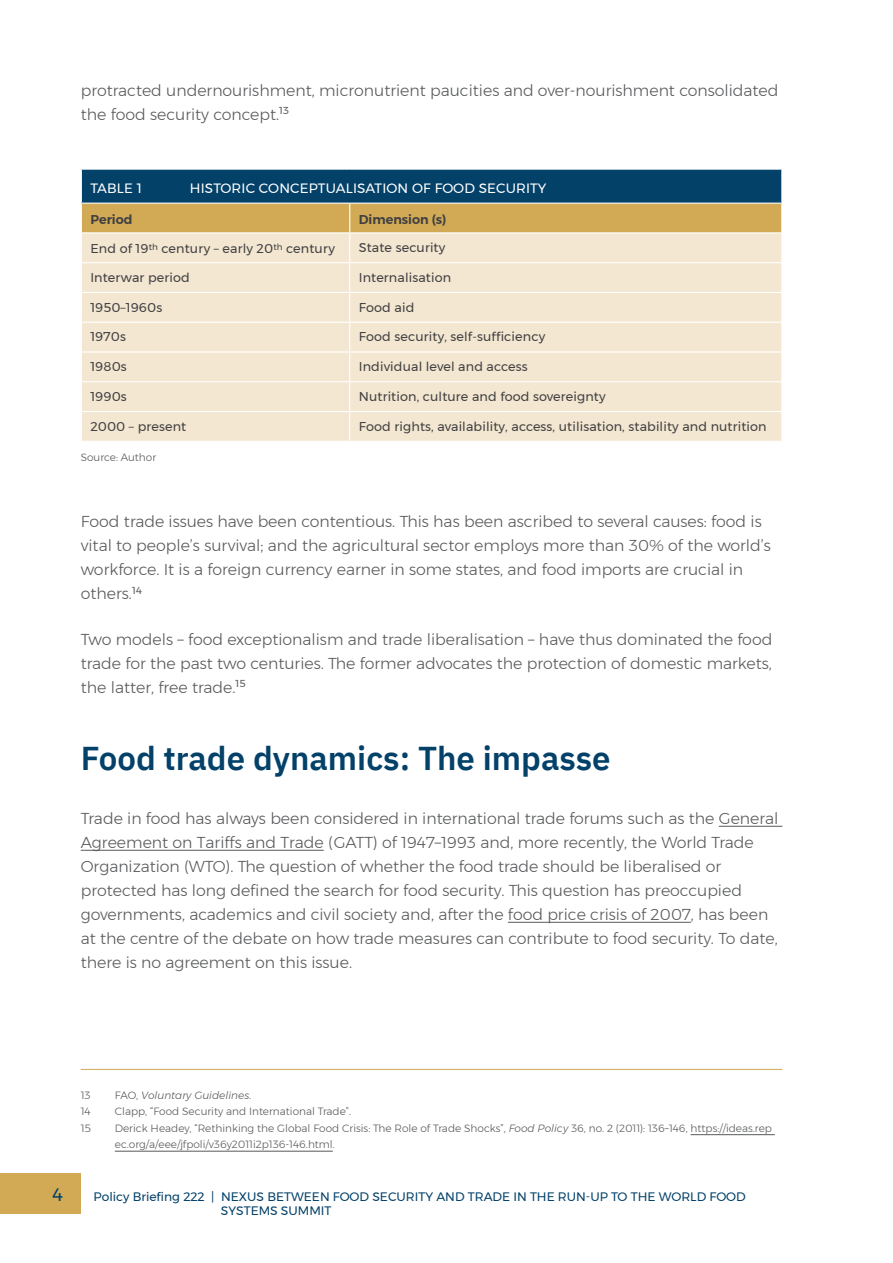
<style>
.page{position:relative;width:893px;height:1263px;background:#fff}
.page>*{position:absolute;margin:0;border:0;box-sizing:border-box;transform-origin:0 0}
.t1{font:600 33px "IBM Plex Sans";color:#034169}
.t2{font:18px "Montserrat";color:#034169}
.t3{font:300 15.75px/24px "Montserrat";color:#58595b}
.t4{font:13.5px "Montserrat";letter-spacing:.01em;color:#fff}
.t5{font:12.75px "Montserrat";letter-spacing:.01em;color:#414042}
.t6{font:600 12.75px "Montserrat";color:#414042}
.t7{font:12.3px/14.7px "Montserrat";color:#034169}
.t8{font:300 10.5px/16.5px "Montserrat";color:#58595b}
.t9{font:italic 300 10.5px "Montserrat";color:#58595b}
.s1{font-style:normal}
.s2{font-style:italic}
</style>
<div class="page">
<div style="left:0;top:1172px;width:81px;height:41px;background:#d2aa56"></div>
<hr style="left:719px;top:826px;width:63px;height:1px;background:#58595b">
<hr style="left:81px;top:850px;width:243px;height:1px;background:#58595b">
<hr style="left:508px;top:922px;width:183px;height:1px;background:#58595b">
<div style="left:81px;top:169px;width:701px;height:34px;background:#034169"></div>
<hr style="left:81px;top:169px;width:269px;height:1px;background:#fff">
<hr style="left:81px;top:170px;width:1px;height:33px;background:#fff">
<hr style="left:350px;top:169px;width:432px;height:1px;background:#fff">
<hr style="left:781px;top:170px;width:1px;height:33px;background:#fff">
<svg style="left:81px;top:203px;width:701px;height:238px;background:#f0e0c4"></svg>
<hr style="left:81px;top:1069px;width:701px;height:1px;background:#d2aa56">
<hr style="left:690px;top:1134px;width:85px;height:1px;background:#58595b">
<hr style="left:115px;top:1151px;width:218px;height:1px;background:#58595b">
<p class="t3" style="left:81px;top:78px;width:699px">protracted undernourishment, micronutrient paucities and over-nourishment consolidated the food security concept.<sup>13</sup></p>
<p class="t4" style="left:90px;top:178px;width:53px">TABLE 1</p>
<p class="t4" style="left:190px;top:178px;width:358px">HISTORIC CONCEPTUALISATION OF FOOD SECURITY</p>
<p class="t6" style="left:90px;top:210px;width:44px">Period</p>
<p class="t6" style="left:359px;top:210px;width:89px">Dimension (s)</p>
<p class="t5" style="left:90px;top:239px;width:246px">End of 19<sup>th</sup> century – early 20<sup>th</sup> century</p>
<p class="t5" style="left:359px;top:238px;width:88px">State security</p>
<p class="t5" style="left:90px;top:268px;width:101px">Interwar period</p>
<p class="t5" style="left:359px;top:268px;width:94px">Internalisation</p>
<p class="t5" style="left:90px;top:297px;width:73px">1950–1960s</p>
<p class="t5" style="left:359px;top:297px;width:57px">Food aid</p>
<p class="t5" style="left:90px;top:327px;width:37px">1970s</p>
<p class="t5" style="left:359px;top:327px;width:188px">Food security, self-sufficiency</p>
<p class="t5" style="left:90px;top:357px;width:38px">1980s</p>
<p class="t5" style="left:359px;top:357px;width:170px">Individual level and access</p>
<p class="t5" style="left:90px;top:387px;width:38px">1990s</p>
<p class="t5" style="left:359px;top:387px;width:248px">Nutrition, culture and food sovereignty</p>
<p class="t5" style="left:90px;top:416px;width:97px">2000 – present</p>
<p class="t5" style="left:359px;top:416px;width:409px">Food rights, availability, access, utilisation, stability and nutrition</p>
<p class="t8" style="left:81px;top:449px;width:77px">Source: Author</p>
<p class="t3" style="left:81px;top:510px;width:692px">Food trade issues have been contentious. This has been ascribed to several causes: food is vital to people’s survival; and the agricultural sector employs more than 30% of the world’s workforce. It is a foreign currency earner in some states, and food imports are crucial in others.<sup>14</sup></p>
<p class="t3" style="left:81px;top:627px;width:693px;text-align:justify">Two models – food exceptionalism and trade liberalisation – have thus dominated the food trade for the past two centuries. The former advocates the protection of domestic markets, the latter, free trade.<sup>15</sup></p>
<h1 class="t1" style="left:81px;top:732px;width:531px">Food trade dynamics: The impasse</h1>
<p class="t3" style="left:81px;top:806px;width:699px">Trade in food has always been considered in international trade forums such as the General Agreement on Tariffs and Trade (GATT) of 1947–1993 and, more recently, the World Trade Organization (WTO). The question of whether the food trade should be liberalised or protected has long defined the search for food security. This question has preoccupied governments, academics and civil society and, after the food price crisis of 2007, has been at the centre of the debate on how trade measures can contribute to food security. To date, there is no agreement on this issue.</p>
<p class="t8" style="left:81px;top:1086px;width:11px">13</p>
<p class="t9" style="left:115px;top:1087px;width:138px"><span class="s1">FAO,</span> Voluntary Guidelines<span class="s1">.</span></p>
<p class="t8" style="left:81px;top:1103px;width:11px">14</p>
<p class="t8" style="left:115px;top:1103px;width:238px">Clapp, “Food Security and International Trade”.</p>
<p class="t8" style="left:81px;top:1119px;width:12px">15</p>
<p class="t8" style="left:115px;top:1119px;width:659px">Derick Headey, “Rethinking the Global Food Crisis: The Role of Trade Shocks”, <span class="s2">Food Policy</span> 36, no. 2 (2011): 136–146, https://ideas.rep ec.org/a/eee/jfpoli/v36y2011i2p136-146.html.</p>
<p class="t2" style="left:52px;top:1181px;width:12px">4</p>
<p class="t7" style="left:221px;top:1189px;width:526px;text-indent:-127px">Policy Briefing 222 | NEXUS BETWEEN FOOD SECURITY AND TRADE IN THE RUN-UP TO THE WORLD FOOD<br>SYSTEMS SUMMIT</p>
</div>
